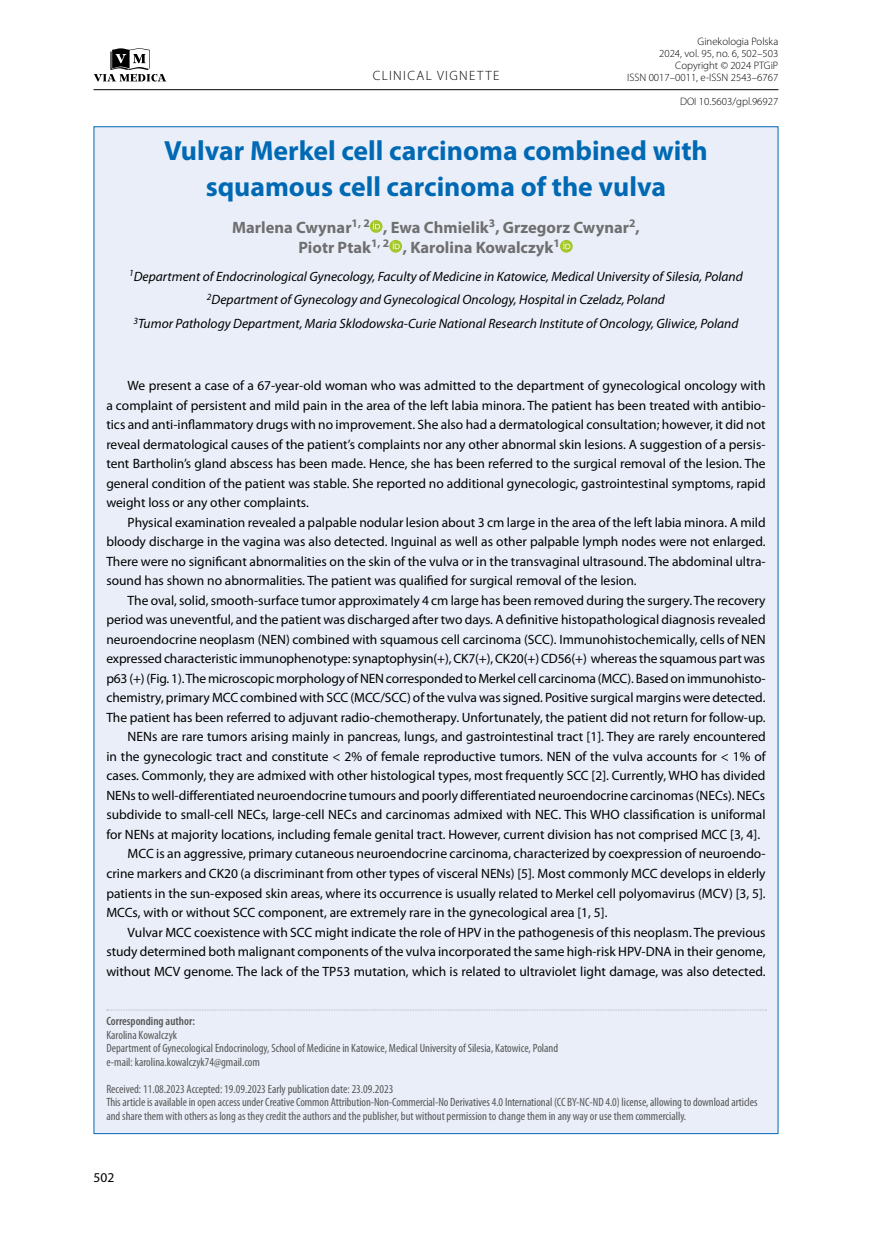
<style>
.page{position:relative;width:872px;height:1234px;background:#fff}
.page>*{position:absolute;margin:0;border:0;box-sizing:border-box;transform-origin:0 0}
.t1{font:700 27.75px/36px "Myriad Pro";color:#0069b4;text-align:center}
.t2{font:700 16.5px/19.8px "Myriad Pro";color:#706f6f}
.t3{font:13.5px/19.5px "Myriad Pro";color:#000;text-align:justify}
.t4{font:italic 13.5px/23.7px "Myriad Pro";color:#000;text-align:center}
.t5{font:300 13.5px "Myriad Pro";letter-spacing:.1em;color:#000}
.t6{font:condensed 12px/13.5px "Myriad Pro";color:#575756}
.t7{font:600 condensed 12px "Myriad Pro";color:#575756}
.t8{font:300 10.8px/12px "Myriad Pro";color:#000;text-align:right}
</style>
<div class="page">
<svg style="left:94px;top:48px;width:72px;height:34px"></svg>
<hr style="left:94px;top:89px;width:684px;height:1px;background:#000">
<div style="left:94px;top:126px;width:684px;height:1007px;background:#e9eef9"></div>
<svg style="left:107px;top:1009px;width:659px;height:1px"></svg>
<svg style="left:370px;top:220px;width:12px;height:13px"></svg>
<svg style="left:373px;top:222px;width:7px;height:7px"></svg>
<svg style="left:389px;top:240px;width:13px;height:12px"></svg>
<svg style="left:393px;top:242px;width:7px;height:7px"></svg>
<svg style="left:560px;top:240px;width:13px;height:12px"></svg>
<svg style="left:563px;top:242px;width:7px;height:7px"></svg>
<p class="t5" style="left:373px;top:68px;width:128px">CLINICAL VIGNETTE</p>
<p class="t8" style="left:627px;top:36px;width:153px">Ginekologia Polska<br>2024, vol. 95, no. 6, 502–503<br>Copyright © 2024 PTGiP<br>ISSN 0017–0011, e-ISSN 2543–6767</p>
<p class="t8" style="left:680px;top:96px;width:100px">DOI 10.5603/gpl.96927</p>
<h1 class="t1" style="left:164px;top:133px;width:545px">Vulvar Merkel cell carcinoma combined with squamous cell carcinoma of the vulva</h1>
<p class="t2" style="left:298px;top:217px;width:343px;text-indent:-66px">Marlena Cwynar<sup>1,</sup> <sup>2</sup> , Ewa Chmielik<sup>3</sup>, Grzegorz Cwynar<sup>2</sup>,<br>Piotr Ptak<sup>1,</sup> <sup>2</sup> , Karolina Kowalczyk<sup>1</sup></p>
<p class="t4" style="left:129px;top:264px;width:615px"><sup>1</sup>Department of Endocrinological Gynecology, Faculty of Medicine in Katowice, Medical University of Silesia, Poland<br><sup>2</sup>Department of Gynecology and Gynecological Oncology, Hospital in Czeladz, Poland<br><sup>3</sup>Tumor Pathology Department, Maria Sklodowska-Curie National Research Institute of Oncology, Gliwice, Poland</p>
<p class="t3" style="left:106px;top:375px;width:661px;text-indent:21px">We present a case of a 67-year-old woman who was admitted to the department of gynecological oncology with a complaint of persistent and mild pain in the area of the left labia minora. The patient has been treated with antibio&shy;tics and anti-inflammatory drugs with no improvement. She also had a dermatological consultation; however, it did not reveal dermatological causes of the patient’s complaints nor any other abnormal skin lesions. A suggestion of a persis&shy;tent Bartholin’s gland abscess has been made. Hence, she has been referred to the surgical removal of the lesion. The general condition of the patient was stable. She reported no additional gynecologic, gastrointestinal symptoms, rapid weight loss or any other complaints.</p>
<p class="t3" style="left:106px;top:512px;width:661px;text-indent:21px">Physical examination revealed a palpable nodular lesion about 3 cm large in the area of the left labia minora. A mild bloody discharge in the vagina was also detected. Inguinal as well as other palpable lymph nodes were not enlarged.<br>There were no significant abnormalities on the skin of the vulva or in the transvaginal ultrasound. The abdominal ultra&shy;sound has shown no abnormalities. The patient was qualified for surgical removal of the lesion.</p>
<p class="t3" style="left:128px;top:590px;width:639px">The oval, solid, smooth-surface tumor approximately 4 cm large has been removed during the surgery. The recovery</p>
<p class="t3" style="left:106px;top:609px;width:661px">period was uneventful, and the patient was discharged after two days. A definitive histopathological diagnosis revealed</p>
<p class="t3" style="left:106px;top:629px;width:661px">neuroendocrine neoplasm (NEN) combined with squamous cell carcinoma (SCC). Immunohistochemically, cells of NEN</p>
<p class="t3" style="left:106px;top:648px;width:660px">expressed characteristic immunophenotype: synaptophysin(+), CK7(+), CK20(+) CD56(+) whereas the squamous part was</p>
<p class="t3" style="left:106px;top:668px;width:661px">p63 (+) (Fig. 1). The microscopic morphology of NEN corresponded to Merkel cell carcinoma (MCC). Based on immunohisto-</p>
<p class="t3" style="left:106px;top:687px;width:660px">chemistry, primary MCC combined with SCC (MCC/SCC) of the vulva was signed. Positive surgical margins were detected.</p>
<p class="t3" style="left:106px;top:707px;width:661px">The patient has been referred to adjuvant radio-chemotherapy. Unfortunately, the patient did not return for follow-up.</p>
<p class="t3" style="left:128px;top:726px;width:639px">NENs are rare tumors arising mainly in pancreas, lungs, and gastrointestinal tract [1]. They are rarely encountered</p>
<p class="t3" style="left:106px;top:746px;width:661px">in the gynecologic tract and constitute &lt; 2% of female reproductive tumors. NEN of the vulva accounts for &lt; 1% of</p>
<p class="t3" style="left:106px;top:765px;width:660px">cases. Commonly, they are admixed with other histological types, most frequently SCC [2]. Currently, WHO has divided</p>
<p class="t3" style="left:106px;top:785px;width:660px">NENs to well-differentiated neuroendocrine tumours and poorly differentiated neuroendocrine carcinomas (NECs). NECs</p>
<p class="t3" style="left:106px;top:804px;width:661px">subdivide to small-cell NECs, large-cell NECs and carcinomas admixed with NEC. This WHO classification is uniformal</p>
<p class="t3" style="left:106px;top:824px;width:655px">for NENs at majority locations, including female genital tract. However, current division has not comprised MCC [3, 4].</p>
<p class="t3" style="left:128px;top:843px;width:639px">MCC is an aggressive, primary cutaneous neuroendocrine carcinoma, characterized by coexpression of neuroendo-</p>
<p class="t3" style="left:106px;top:863px;width:661px">crine markers and CK20 (a discriminant from other types of visceral NENs) [5]. Most commonly MCC develops in elderly</p>
<p class="t3" style="left:106px;top:882px;width:661px">patients in the sun-exposed skin areas, where its occurrence is usually related to Merkel cell polyomavirus (MCV) [3, 5].</p>
<p class="t3" style="left:106px;top:902px;width:502px">MCCs, with or without SCC component, are extremely rare in the gynecological area [1, 5].</p>
<p class="t3" style="left:128px;top:921px;width:639px">Vulvar MCC coexistence with SCC might indicate the role of HPV in the pathogenesis of this neoplasm. The previous</p>
<p class="t3" style="left:106px;top:941px;width:660px">study determined both malignant components of the vulva incorporated the same high-risk HPV-DNA in their genome,</p>
<p class="t3" style="left:106px;top:960px;width:661px">without MCV genome. The lack of the TP53 mutation, which is related to ultraviolet light damage, was also detected.</p>
<p class="t7" style="left:106px;top:1014px;width:90px">Corresponding author:</p>
<p class="t6" style="left:106px;top:1027px;width:453px">Karolina Kowalczyk<br>Department of Gynecological Endocrinology, School of Medicine in Katowice, Medical University of Silesia, Katowice, Poland e-mail: karolina.kowalczyk74@gmail.com</p>
<p class="t6" style="left:106px;top:1081px;width:653px">Received: 11.08.2023 Accepted: 19.09.2023 Early publication date: 23.09.2023<br>This article is available in open access under Creative Common Attribution-Non-Commercial-No Derivatives 4.0 International (CC BY-NC-ND 4.0) license, allowing to download articles and share them with others as long as they credit the authors and the publisher, but without permission to change them in any way or use them commercially.</p>
<p class="t3" style="left:94px;top:1167px;width:22px">502</p>
</div>
